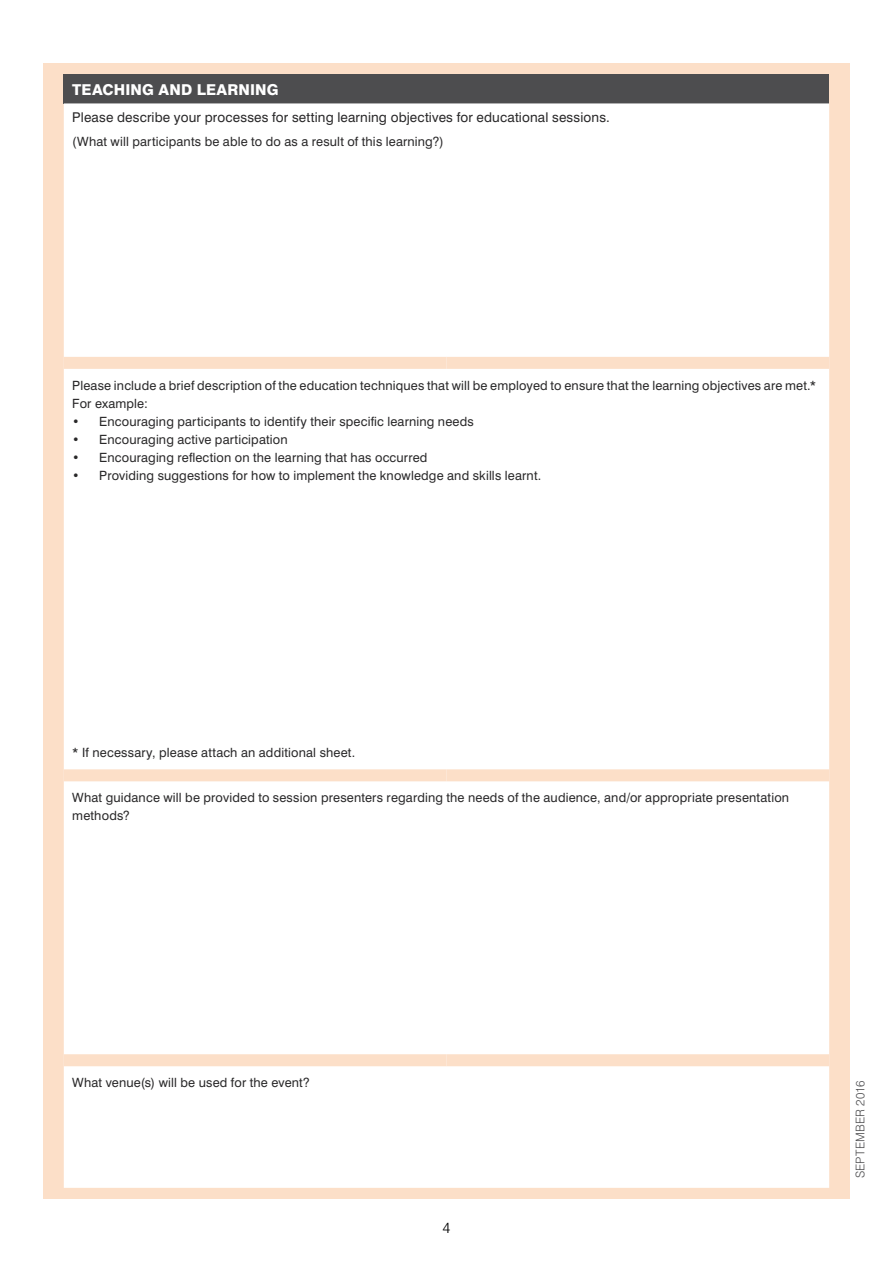
<style>
.page{position:relative;width:893px;height:1263px;background:#fff}
.page>*{position:absolute;margin:0;border:0;box-sizing:border-box;transform-origin:0 0}
.Table_-_highlighted{font:800 15px "Swiss 721 BT";letter-spacing:.01em;color:#fff}
.t1{font:300 15px "Swiss 721 BT";color:#000}
.Table_Cells_body__Ro{font:13.5px "Swiss 721 BT";letter-spacing:.01em;color:#292829}
.Table_Cells_body__Ro-2{font:12.75px/18px "Swiss 721 BT";letter-spacing:.015em;color:#292829}
.t2{font:300 12px "Swiss 721 BT";letter-spacing:.02em;color:#4d4d4f}
</style>
<div class="page">
<div style="left:43px;top:64px;width:807px;height:1135px;background:#fcdfc8"></div>
<div style="left:64px;top:74px;width:765px;height:29px;background:#4d4d4f"></div>
<div style="left:64px;top:103px;width:765px;height:1085px;background:#fff"></div>
<div style="left:64px;top:357px;width:382px;height:12px;background:#fcdfc8"></div>
<div style="left:446px;top:357px;width:383px;height:12px;background:#fcdfc8"></div>
<div style="left:64px;top:769px;width:382px;height:12px;background:#fcdfc8"></div>
<div style="left:446px;top:769px;width:383px;height:12px;background:#fcdfc8"></div>
<div style="left:64px;top:1054px;width:382px;height:12px;background:#fcdfc8"></div>
<div style="left:446px;top:1054px;width:383px;height:12px;background:#fcdfc8"></div>
<p class="Table_-_highlighted" style="left:72px;top:80px;width:208px">TEACHING AND LEARNING</p>
<p class="Table_Cells_body__Ro" style="left:72px;top:109px;width:539px">Please describe your processes for setting learning objectives for educational sessions.</p>
<p class="Table_Cells_body__Ro-2" style="left:72px;top:132px;width:373px">(What will participants be able to do as a result of this learning?)</p>
<p class="Table_Cells_body__Ro-2" style="left:72px;top:376px;width:745px">Please include a brief description of the education techniques that will be employed to ensure that the learning objectives are met.*</p>
<p class="Table_Cells_body__Ro-2" style="left:72px;top:394px;width:77px">For example:</p>
<p class="Table_Cells_body__Ro-2" style="left:72px;top:412px;width:403px">• Encouraging participants to identify their specific learning needs</p>
<p class="Table_Cells_body__Ro-2" style="left:72px;top:430px;width:217px">• Encouraging active participation</p>
<p class="Table_Cells_body__Ro-2" style="left:72px;top:448px;width:357px">• Encouraging reflection on the learning that has occurred</p>
<p class="Table_Cells_body__Ro-2" style="left:72px;top:466px;width:470px">• Providing suggestions for how to implement the knowledge and skills learnt.</p>
<p class="Table_Cells_body__Ro-2" style="left:72px;top:743px;width:284px">* If necessary, please attach an additional sheet.</p>
<p class="Table_Cells_body__Ro-2" style="left:72px;top:788px;width:718px">What guidance will be provided to session presenters regarding the needs of the audience, and/or appropriate presentation methods?</p>
<p class="Table_Cells_body__Ro-2" style="left:72px;top:1073px;width:239px">What venue(s) will be used for the event?</p>
<p class="t1" style="left:442px;top:1219px;width:9px">4</p>
<p class="t2" style="left:853px;top:1178px;width:99px;rotate:-90deg">SEPTEMBER 2016</p>
</div>
